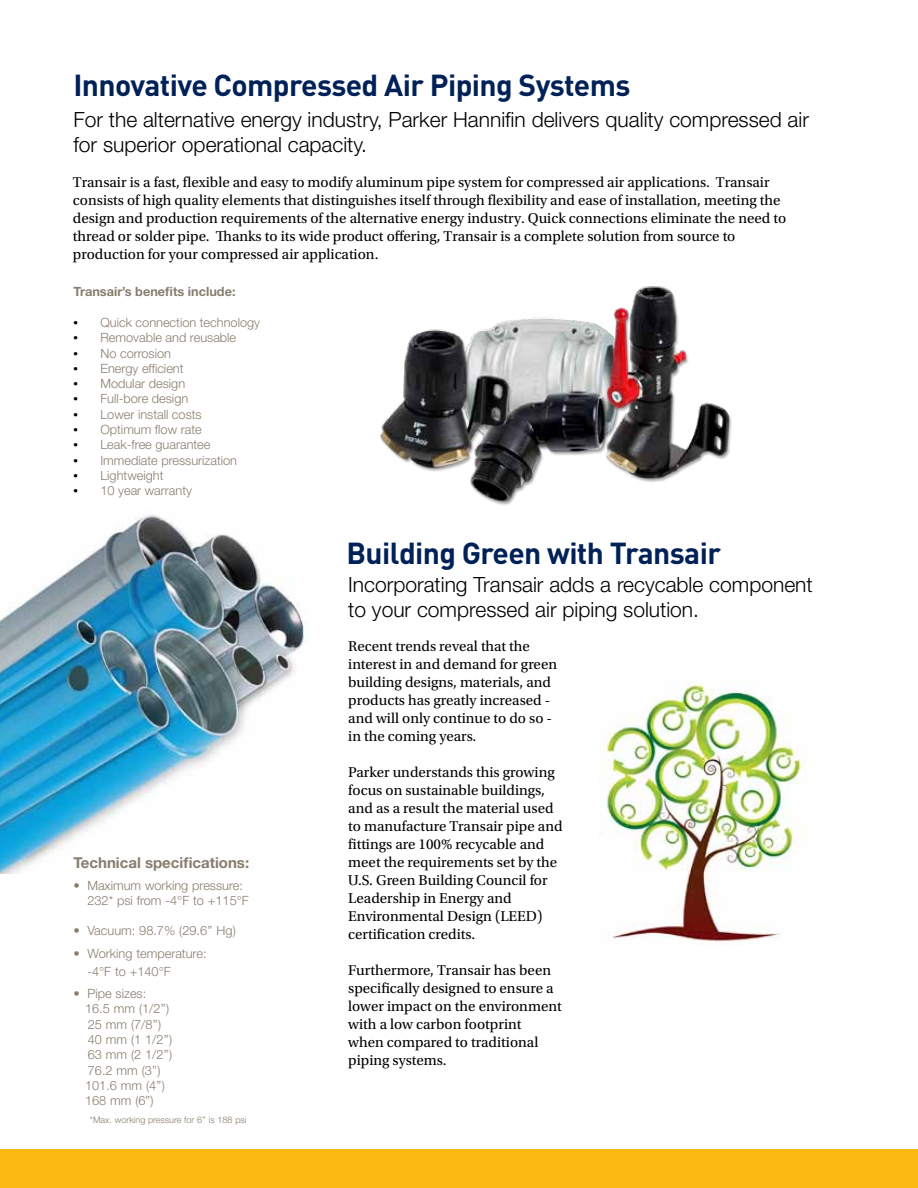
<style>
.page{position:relative;width:918px;height:1188px;background:#fff}
.page>*{position:absolute;margin:0;border:0;box-sizing:border-box;transform-origin:0 0}
.t1{font:700 30px "DINOT";letter-spacing:-.02em;color:#002157}
.t2{font:300 21px/25.2px "Helvetica Neue LT Std";color:#000}
.t3{font:15px/18px "Utopia Std";color:#000}
.t4{font:700 15px "Helvetica Neue LT Std";color:#887d6e}
.t5{font:300 12.75px/15.3px "Helvetica Neue LT Std";color:#887d6e}
.t6{font:700 12.75px "Helvetica Neue LT Std";color:#887d6e}
.t7{font:300 9px "Helvetica Neue LT Std";color:#887d6e}
.s1{font-family:"Times";font-weight:400;color:#000}
</style>
<div class="page">
<div style="left:0;top:1150px;width:918px;height:38px;background:#fdb913"></div>
<img style="left:380px;top:286px;width:352px;height:219px">
<img style="left:0;top:515px;width:308px;height:359px">
<img style="left:600px;top:680px;width:207px;height:263px">
<h1 class="t1" style="left:73px;top:65px;width:559px">Innovative Compressed Air Piping Systems</h1>
<h2 class="t2" style="left:73px;top:106px;width:737px">For the alternative energy industry, Parker Hannifin delivers quality compressed air for superior operational capacity.</h2>
<p class="t3" style="left:73px;top:173px;width:715px">Transair is a fast, flexible and easy to modify aluminum pipe system for compressed air applications. Transair consists of high quality elements that distinguishes itself through flexibility and ease of installation, meeting the design and production requirements of the alternative energy industry. Quick connections eliminate the need to thread or solder pipe. Thanks to its wide product offering, Transair is a complete solution from source to production for your compressed air application.</p>
<p class="t6" style="left:73px;top:284px;width:164px">Transair’s benefits include:</p>
<p class="t5" style="left:73px;top:315px;width:188px"><span class="s1">•</span> Quick connection technology</p>
<p class="t5" style="left:73px;top:330px;width:164px"><span class="s1">•</span> Removable and reusable</p>
<p class="t5" style="left:73px;top:345px;width:99px"><span class="s1">•</span> No corrosion</p>
<p class="t5" style="left:73px;top:360px;width:112px"><span class="s1">•</span> Energy efficient</p>
<p class="t5" style="left:73px;top:376px;width:113px"><span class="s1">•</span> Modular design</p>
<p class="t5" style="left:73px;top:391px;width:116px"><span class="s1">•</span> Full-bore design</p>
<p class="t5" style="left:73px;top:406px;width:130px"><span class="s1">•</span> Lower install costs</p>
<p class="t5" style="left:73px;top:422px;width:130px"><span class="s1">•</span> Optimum flow rate</p>
<p class="t5" style="left:73px;top:437px;width:139px"><span class="s1">•</span> Leak-free guarantee</p>
<p class="t5" style="left:73px;top:452px;width:165px"><span class="s1">•</span> Immediate pressurization</p>
<p class="t5" style="left:73px;top:468px;width:92px"><span class="s1">•</span> Lightweight</p>
<p class="t5" style="left:73px;top:483px;width:120px"><span class="s1">•</span> 10 year warranty</p>
<p class="t4" style="left:73px;top:853px;width:177px">Technical specifications:</p>
<p class="t5" style="left:87px;top:878px;width:163px;text-indent:-14px">• Maximum working pressure:<br>232* psi from -4°F to +115°F</p>
<p class="t5" style="left:73px;top:923px;width:164px">• Vacuum: 98.7% (29.6’’ Hg)</p>
<p class="t5" style="left:87px;top:944px;width:121px;line-height:18px;text-indent:-14px">• Working temperature: -4°F to +140°F</p>
<p class="t5" style="left:85px;top:986px;width:89px;text-indent:-12px">• Pipe sizes:<br>16.5 mm (1/2’’)<br>25 mm (7/8’’)<br>40 mm (1 1/2’’)<br>63 mm (2 1/2’’)<br>76.2 mm (3’’)<br>101.6 mm (4’’)<br>168 mm (6”)</p>
<p class="t7" style="left:90px;top:1115px;width:158px">*Max. working pressure for 6’’ is 188 psi</p>
<h1 class="t1" style="left:346px;top:533px;width:376px">Building Green with Transair</h1>
<h2 class="t2" style="left:348px;top:572px;width:466px">Incorporating Transair adds a recycable component to your compressed air piping solution.</h2>
<p class="t3" style="left:348px;top:638px;width:210px">Recent trends reveal that the interest in and demand for green building designs, materials, and products has greatly increased - and will only continue to do so - in the coming years.</p>
<p class="t3" style="left:348px;top:764px;width:216px">Parker understands this growing focus on sustainable buildings, and as a result the material used to manufacture Transair pipe and fittings are 100% recycable and meet the requirements set by the<br>U.S. Green Building Council for<br>Leadership in Energy and<br>Environmental Design (LEED) certification credits.</p>
<p class="t3" style="left:348px;top:962px;width:215px">Furthermore, Transair has been specifically designed to ensure a lower impact on the environment with a low carbon footprint<br>when compared to traditional piping systems.</p>
</div>
